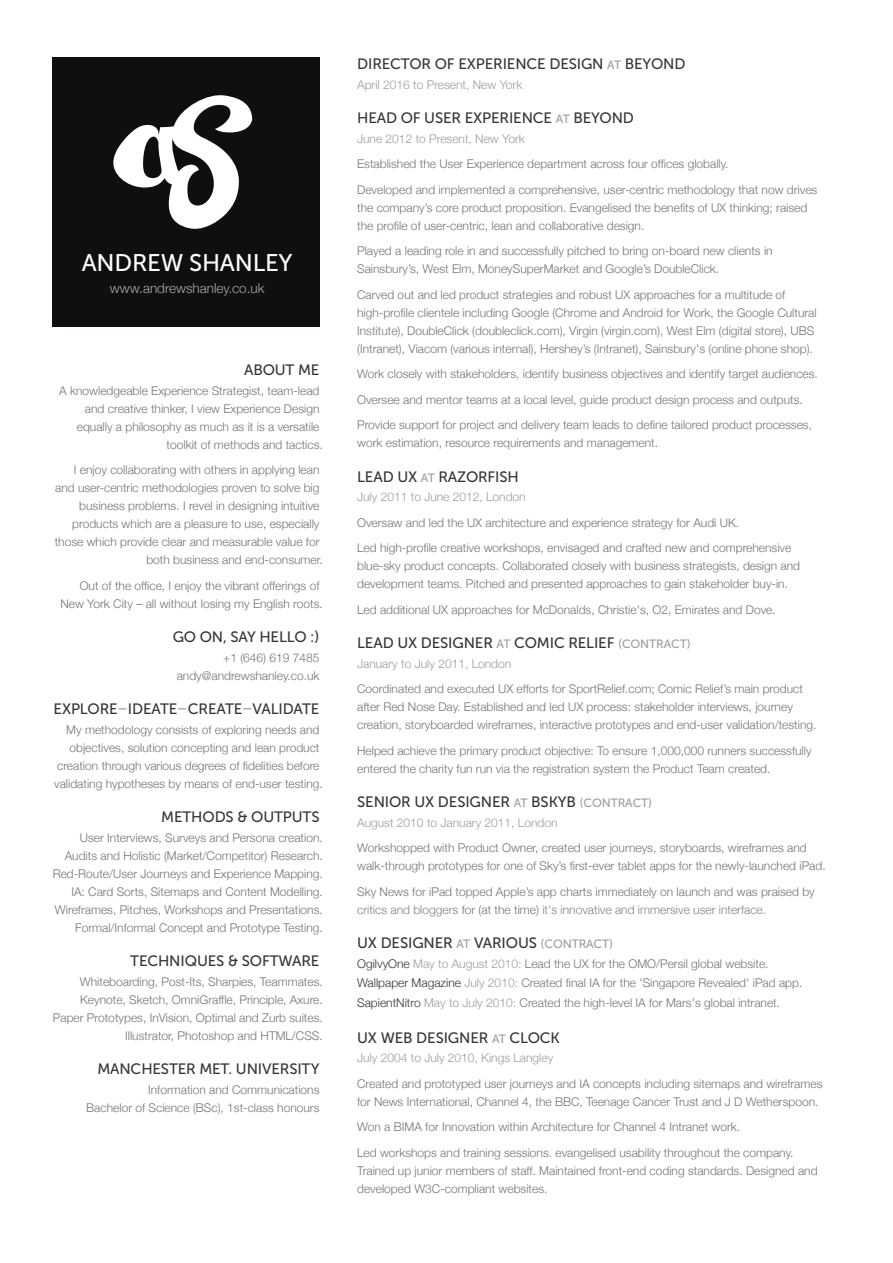
<style>
.page{position:relative;width:893px;height:1263px;background:#fff}
.page>*{position:absolute;margin:0;border:0;box-sizing:border-box;transform-origin:0 0}
.t1{font:24px "Museo Sans 500";letter-spacing:-.01em;color:#fff}
.t2{font:15px "Museo Sans 500";letter-spacing:-.01em;color:#353435}
.t3{font:300 13.5px "Helvetica Neue";color:#a8a9ad}
.t4{font:300 12px/18px "Helvetica Neue";color:#737477}
.t5{font:300 12px "Helvetica Neue";color:#9a9c9f}
.s1{color:#9a9c9f}
.s2{font-size:12px;color:#9a9c9f}
.s3{color:#808285}
.s4{color:#353435}
</style>
<div class="page">
<div style="left:52px;top:57px;width:268px;height:270px;background:#0e100e"></div>
<svg style="left:113px;top:95px;width:139px;height:134px"></svg>
<h1 class="t1" style="left:82px;top:250px;width:212px">ANDREW SHANLEY</h1>
<p class="t3" style="left:110px;top:278px;width:156px">www.andrewshanley.co.uk</p>
<p class="t2" style="left:244px;top:362px;width:77px">ABOUT ME</p>
<p class="t4" style="left:59px;top:381px;width:265px;text-align:right">A knowledgeable Experience Strategist, team-lead and creative thinker, I view Experience Design equally a philosophy as much as it is a versatile toolkit of methods and tactics.</p>
<p class="t4" style="left:55px;top:460px;width:270px;text-align:right">I enjoy collaborating with others in applying lean and user-centric methodologies proven to solve big business problems. I revel in designing intuitive products which are a pleasure to use, especially those which provide clear and measurable value for both business and end-consumer.</p>
<p class="t4" style="left:60px;top:576px;width:264px;text-align:right">Out of the office, I enjoy the vibrant offerings of<br>New York City – all without losing my English roots.</p>
<p class="t2" style="left:173px;top:629px;width:148px">GO ON, SAY HELLO :)</p>
<p class="t4" style="left:177px;top:648px;width:144px;text-align:right">+1 (646) 619 7485 andy@andrewshanley.co.uk</p>
<p class="t2" style="left:54px;top:701px;width:267px">EXPLORE<span class="s1">–</span>IDEATE<span class="s1">–</span>CREATE<span class="s1">–</span>VALIDATE</p>
<p class="t4" style="left:54px;top:720px;width:270px;text-align:right">My methodology consists of exploring needs and objectives, solution concepting and lean product creation through various degrees of fidelities before validating hypotheses by means of end-user testing.</p>
<p class="t2" style="left:161px;top:809px;width:160px">METHODS &amp; OUTPUTS</p>
<p class="t4" style="left:53px;top:828px;width:272px;text-align:right">User Interviews, Surveys and Persona creation.<br>Audits and Holistic (Market/Competitor) Research.<br>Red-Route/User Journeys and Experience Mapping.<br>IA: Card Sorts, Sitemaps and Content Modelling.<br>Wireframes, Pitches, Workshops and Presentations.<br>Formal/Informal Concept and Prototype Testing.</p>
<p class="t2" style="left:130px;top:953px;width:191px">TECHNIQUES &amp; SOFTWARE</p>
<p class="t4" style="left:53px;top:972px;width:271px;text-align:right">Whiteboarding, Post-Its, Sharpies, Teammates.<br>Keynote, Sketch, OmniGraffle, Principle, Axure.<br>Paper Prototypes, InVision, Optimal and Zurb suites.<br>Illustrator, Photoshop and HTML/CSS.</p>
<p class="t2" style="left:97px;top:1061px;width:224px">MANCHESTER MET. UNIVERSITY</p>
<p class="t4" style="left:86px;top:1080px;width:235px;text-align:right">Information and Communications<br>Bachelor of Science (BSc), 1st-class honours</p>
<p class="t2" style="left:357px;top:56px;width:330px">DIRECTOR OF EXPERIENCE DESIGN <span class="s2">AT</span> BEYOND</p>
<p class="t5" style="left:357px;top:75px;width:167px">April 2016 to Present, New York</p>
<p class="t2" style="left:357px;top:110px;width:278px">HEAD OF USER EXPERIENCE <span class="s2">AT</span> BEYOND</p>
<p class="t5" style="left:357px;top:129px;width:169px">June 2012 to Present, New York</p>
<p class="t4" style="left:357px;top:150px;width:462px;line-height:25.5px">Established the User Experience department across four offices globally.<br>Developed and implemented a comprehensive, user-centric methodology that now drives</p>
<p class="t4" style="left:357px;top:197px;width:452px">the company’s core product proposition. Evangelised the benefits of UX thinking; raised the profile of user-centric, lean and collaborative design.</p>
<p class="t4" style="left:357px;top:241px;width:417px">Played a leading role in and successfully pitched to bring on-board new clients in<br>Sainsbury’s, West Elm, MoneySuperMarket and Google’s DoubleClick.</p>
<p class="t4" style="left:357px;top:284px;width:461px">Carved out and led product strategies and robust UX approaches for a multitude of high-profile clientele including Google (Chrome and Android for Work, the Google Cultural Institute), DoubleClick (doubleclick.com), Virgin (virgin.com), West Elm (digital store), UBS (Intranet), Viacom (various internal), Hershey’s (Intranet), Sainsbury's (online phone shop).</p>
<p class="t4" style="left:357px;top:360px;width:462px;line-height:25.5px">Work closely with stakeholders, identify business objectives and identify target audiences.<br>Oversee and mentor teams at a local level, guide product design process and outputs.<br>Provide support for project and delivery team leads to define tailored product processes,</p>
<p class="t4" style="left:357px;top:433px;width:302px">work estimation, resource requirements and management.</p>
<p class="t2" style="left:357px;top:468px;width:163px">LEAD UX <span class="s2">AT</span> RAZORFISH</p>
<p class="t5" style="left:357px;top:487px;width:170px">July 2011 to June 2012, London</p>
<p class="t4" style="left:357px;top:509px;width:436px;line-height:25.5px">Oversaw and led the UX architecture and experience strategy for Audi UK.<br>Led high-profile creative workshops, envisaged and crafted new and comprehensive</p>
<p class="t4" style="left:357px;top:556px;width:444px">blue-sky product concepts. Collaborated closely with business strategists, design and development teams. Pitched and presented approaches to gain stakeholder buy-in.</p>
<p class="t4" style="left:357px;top:599px;width:420px">Led additional UX approaches for McDonalds, Christie's, O2, Emirates and Dove.</p>
<p class="t2" style="left:357px;top:635px;width:335px">LEAD UX DESIGNER <span class="s2">AT</span> COMIC RELIEF <span class="s2">(CONTRACT)</span></p>
<p class="t5" style="left:357px;top:654px;width:156px">January to July 2011, London</p>
<p class="t4" style="left:357px;top:679px;width:461px">Coordinated and executed UX efforts for SportRelief.com; Comic Relief’s main product after Red Nose Day. Established and led UX process: stakeholder interviews, journey creation, storyboarded wireframes, interactive prototypes and end-user validation/testing.</p>
<p class="t4" style="left:357px;top:740px;width:456px">Helped achieve the primary product objective: To ensure 1,000,000 runners successfully entered the charity fun run via the registration system the Product Team created.</p>
<p class="t2" style="left:357px;top:794px;width:297px">SENIOR UX DESIGNER <span class="s2">AT</span> BSKYB <span class="s2">(CONTRACT)</span></p>
<p class="t5" style="left:357px;top:813px;width:202px">August 2010 to January 2011, London</p>
<p class="t4" style="left:357px;top:838px;width:470px">Workshopped with Product Owner, created user journeys, storyboards, wireframes and walk-through prototypes for one of Sky’s first-ever tablet apps for the newly-launched iPad.</p>
<p class="t4" style="left:357px;top:881px;width:459px">Sky News for iPad topped Apple’s app charts immediately on launch and was praised by <span class="s3">critics and bloggers</span> for (at the time) <span class="s3">it's innovative and immersive user interface.</span></p>
<p class="t2" style="left:357px;top:935px;width:258px">UX DESIGNER <span class="s2">AT</span> VARIOUS <span class="s2">(CONTRACT)</span></p>
<p class="t4" style="left:357px;top:953px;width:447px;line-height:19.5px"><span class="s4">OgilvyOne</span> <span class="s1">May to August 2010:</span> Lead the UX for the OMO/Persil global website.<br><span class="s4">Wallpaper Magazine</span> <span class="s1">July 2010:</span> Created final IA for the 'Singapore Revealed' iPad app.<br><span class="s4">SapientNitro</span> <span class="s1">May to July 2010:</span> Created the high-level IA for Mars's global intranet.</p>
<p class="t2" style="left:357px;top:1029px;width:204px">UX WEB DESIGNER <span class="s2">AT</span> CLOCK</p>
<p class="t5" style="left:357px;top:1048px;width:198px">July 2004 to July 2010, Kings Langley</p>
<p class="t4" style="left:357px;top:1073px;width:467px">Created and prototyped user journeys and IA concepts including sitemaps and wireframes for News International, Channel 4, the BBC, Teenage Cancer Trust and J D Wetherspoon.</p>
<p class="t4" style="left:357px;top:1113px;width:438px;line-height:25.5px">Won a BIMA for Innovation within Architecture for Channel 4 Intranet work.<br>Led workshops and training sessions. evangelised usability throughout the company.</p>
<p class="t4" style="left:357px;top:1160px;width:462px">Trained up junior members of staff. Maintained front-end coding standards. Designed and developed W3C-compliant websites.</p>
</div>
